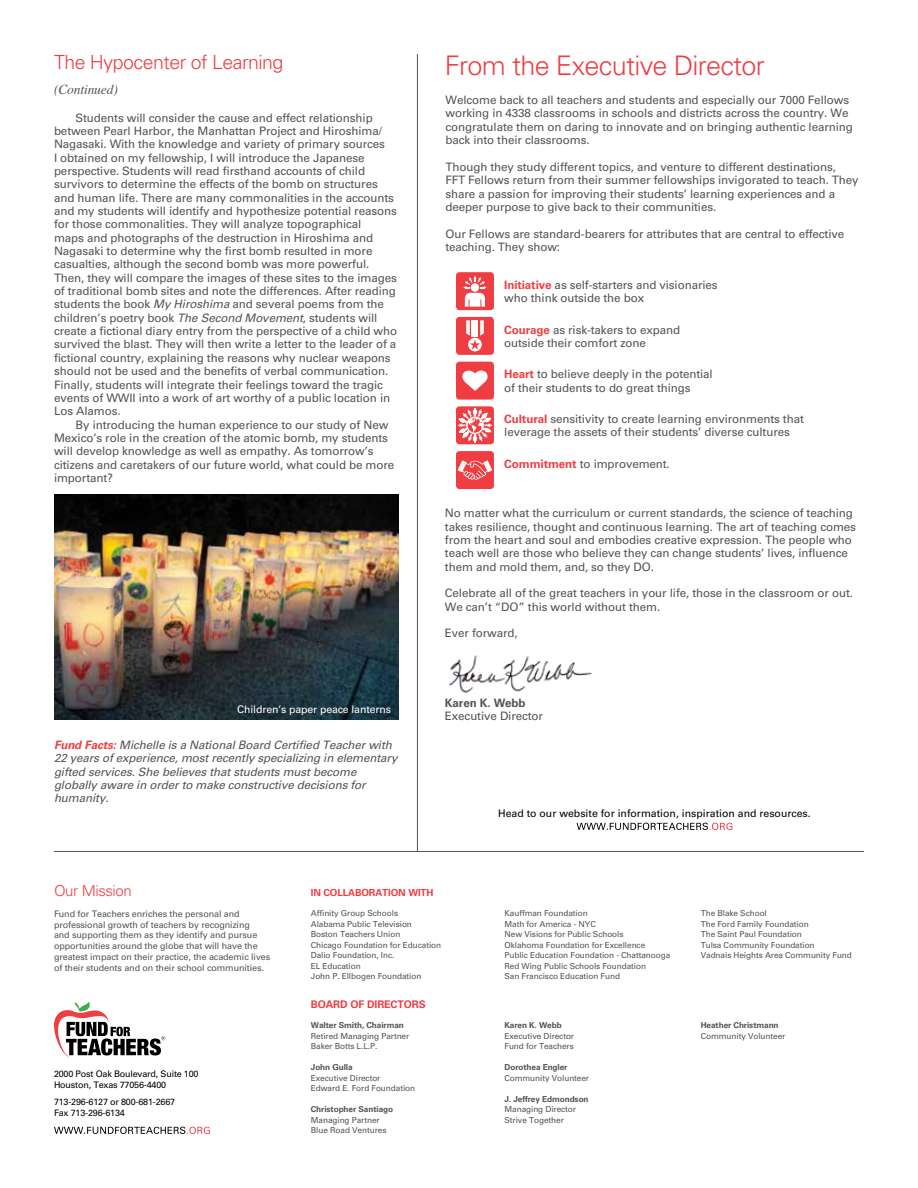
<style>
.page{position:relative;width:918px;height:1188px;background:#fff}
.page>*{position:absolute;margin:0;border:0;box-sizing:border-box;transform-origin:0 0}
.t1{font:300 27px "Univers 45";letter-spacing:-.025em;color:#ef3d42}
.t2{font:300 19.5px "Univers 45";letter-spacing:-.025em;color:#ef3d42}
.t3{font:300 15px "Univers 45";letter-spacing:-.025em;color:#ef3d42}
.t4{font:italic 13.5px "Times";letter-spacing:-.01em;color:#555453}
.t5{font:11.7px/13.4px "Univers 55 Roman";letter-spacing:-.01em;color:#555453}
.t6{font:italic 11.7px/13.4px "Univers 55";letter-spacing:-.01em;color:#555453}
.t7{font:700 11.7px "Univers 65";letter-spacing:-.01em;color:#555453}
.t8{font:10.5px "Univers 55 Roman";color:#000}
.t9{font:10.5px "Univers 55 Roman";letter-spacing:-.01em;color:#fff}
.t10{font:700 10.5px "Univers 65";letter-spacing:-.01em;color:#ef3d42}
.t11{font:700 9.75px "Univers 65";letter-spacing:-.01em;color:#ef3d42}
.t12{font:9px/10.8px "Univers 55 Roman";letter-spacing:-.01em;color:#555453}
.t13{font:9px/10.8px "Univers 55 Roman";letter-spacing:-.02em;color:#000}
.t14{font:8.25px/10.5px "Univers 55 Roman";letter-spacing:-.01em;color:#555453}
.t15{font:700 8.25px "Univers 65";letter-spacing:-.01em;color:#555453}
.s1{font-family:"Univers 55";font-style:italic}
.s2{font-family:"Univers 65";font-weight:700;color:#ef3d42}
.s3{font-family:"Univers 65";font-weight:700;color:#ef3e42}
</style>
<div class="page">
<div style="left:456px;top:451px;width:38px;height:38px;background:#ef3d42;border-radius:4px"></div>
<svg style="left:458px;top:460px;width:34px;height:20px"></svg>
<img style="left:449px;top:655px;width:144px;height:38px">
<svg style="left:54px;top:1002px;width:111px;height:56px"></svg>
<svg style="left:54px;top:1127px;width:156px;height:7px"></svg>
<hr style="left:417px;top:54px;width:1px;height:797px;background:#555453">
<hr style="left:54px;top:851px;width:810px;height:1px;background:#555453">
<svg style="left:577px;top:823px;width:155px;height:7px"></svg>
<img style="left:54px;top:495px;width:345px;height:225px">
<div style="left:456px;top:317px;width:38px;height:38px;background:#ef3d42;border-radius:4px"></div>
<svg style="left:466px;top:320px;width:18px;height:31px"></svg>
<div style="left:456px;top:362px;width:38px;height:38px;background:#ef3d42;border-radius:4px"></div>
<svg style="left:462px;top:371px;width:26px;height:20px"></svg>
<div style="left:456px;top:272px;width:38px;height:38px;background:#ef3d42;border-radius:4px"></div>
<svg style="left:463px;top:276px;width:24px;height:31px"></svg>
<div style="left:456px;top:406px;width:38px;height:38px;background:#ef3d42;border-radius:4px"></div>
<svg style="left:458px;top:408px;width:34px;height:34px"></svg>
<h2 class="t2" style="left:54px;top:51px;width:231px">The Hypocenter of Learning</h2>
<p class="t5" style="left:54px;top:111px;width:345px;text-indent:22px">Students will consider the cause and effect relationship between Pearl Harbor, the Manhattan Project and Hiroshima/ Nagasaki. With the knowledge and variety of primary sources<br>I obtained on my fellowship, I will introduce the Japanese perspective. Students will read firsthand accounts of child survivors to determine the effects of the bomb on structures and human life. There are many commonalities in the accounts and my students will identify and hypothesize potential reasons for those commonalities. They will analyze topographical<br>maps and photographs of the destruction in Hiroshima and Nagasaki to determine why the first bomb resulted in more casualties, although the second bomb was more powerful.<br>Then, they will compare the images of these sites to the images of traditional bomb sites and note the differences. After reading students the book <span class="s1">My Hiroshima</span> and several poems from the children’s poetry book <span class="s1">The Second Movement</span>, students will create a fictional diary entry from the perspective of a child who survived the blast. They will then write a letter to the leader of a fictional country, explaining the reasons why nuclear weapons should not be used and the benefits of verbal communication.<br>Finally, students will integrate their feelings toward the tragic events of WWII into a work of art worthy of a public location in Los Alamos.</p>
<p class="t5" style="left:54px;top:418px;width:342px;text-indent:22px">By introducing the human experience to our study of New Mexico’s role in the creation of the atomic bomb, my students will develop knowledge as well as empathy. As tomorrow’s citizens and caretakers of our future world, what could be more important?</p>
<p class="t4" style="left:54px;top:78px;width:65px">(Continued)</p>
<p class="t9" style="left:237px;top:703px;width:155px">Children’s paper peace lanterns</p>
<p class="t6" style="left:54px;top:738px;width:345px"><span class="s2">Fund Facts:</span> Michelle is a National Board Certified Teacher with 22 years of experience, most recently specializing in elementary gifted services. She believes that students must become globally aware in order to make constructive decisions for humanity.</p>
<h1 class="t1" style="left:445px;top:50px;width:322px">From the Executive Director</h1>
<p class="t5" style="left:445px;top:93px;width:409px">Welcome back to all teachers and students and especially our 7000 Fellows working in 4338 classrooms in schools and districts across the country. We congratulate them on daring to innovate and on bringing authentic learning back into their classrooms.</p>
<p class="t5" style="left:445px;top:160px;width:415px">Though they study different topics, and venture to different destinations, FFT Fellows return from their summer fellowships invigorated to teach. They share a passion for improving their students’ learning experiences and a deeper purpose to give back to their communities.</p>
<p class="t5" style="left:445px;top:227px;width:400px">Our Fellows are standard-bearers for attributes that are central to effective teaching. They show:</p>
<p class="t5" style="left:504px;top:278px;width:215px"><span class="s3">Initiative</span> as self-starters and visionaries who think outside the box</p>
<p class="t5" style="left:504px;top:323px;width:177px"><span class="s3">Courage</span> as risk-takers to expand outside their comfort zone</p>
<p class="t5" style="left:504px;top:368px;width:210px"><span class="s3">Heart</span> to believe deeply in the potential of their students to do great things</p>
<p class="t5" style="left:504px;top:412px;width:301px"><span class="s3">Cultural</span> sensitivity to create learning environments that leverage the assets of their students’ diverse cultures</p>
<p class="t5" style="left:504px;top:457px;width:167px"><span class="s3">Commitment</span> to improvement.</p>
<p class="t5" style="left:445px;top:506px;width:413px">No matter what the curriculum or current standards, the science of teaching takes resilience, thought and continuous learning. The art of teaching comes from the heart and soul and embodies creative expression. The people who teach well are those who believe they can change students’ lives, influence them and mold them, and, so they DO.</p>
<p class="t5" style="left:445px;top:587px;width:410px">Celebrate all of the great teachers in your life, those in the classroom or out.<br>We can’t “DO” this world without them.</p>
<p class="t5" style="left:445px;top:627px;width:74px">Ever forward,</p>
<p class="t7" style="left:445px;top:696px;width:82px">Karen K. Webb</p>
<p class="t5" style="left:445px;top:710px;width:100px">Executive Director</p>
<p class="t8" style="left:498px;top:807px;width:314px">Head to our website for information, inspiration and resources.</p>
<p class="t3" style="left:54px;top:881px;width:79px">Our Mission</p>
<p class="t12" style="left:54px;top:908px;width:218px">Fund for Teachers enriches the personal and professional growth of teachers by recognizing<br>and supporting them as they identify and pursue opportunities around the globe that will have the greatest impact on their practice, the academic lives of their students and on their school communities.</p>
<p class="t13" style="left:54px;top:1068px;width:146px">2000 Post Oak Boulevard, Suite 100<br>Houston, Texas 77056-4400</p>
<p class="t13" style="left:54px;top:1097px;width:123px">713-296-6127 or 800-681-2667<br>Fax 713-296-6134</p>
<p class="t11" style="left:311px;top:886px;width:124px">IN COLLABORATION WITH</p>
<p class="t14" style="left:311px;top:908px;width:132px">Affinity Group Schools<br>Alabama Public Television<br>Boston Teachers Union<br>Chicago Foundation for Education<br>Dalio Foundation, Inc.<br>EL Education<br>John P. Ellbogen Foundation</p>
<p class="t14" style="left:505px;top:908px;width:167px">Kauffman Foundation<br>Math for America - NYC<br>New Visions for Public Schools<br>Oklahoma Foundation for Excellence<br>Public Education Foundation - Chattanooga<br>Red Wing Public Schools Foundation<br>San Francisco Education Fund</p>
<p class="t14" style="left:701px;top:908px;width:153px">The Blake School<br>The Ford Family Foundation<br>The Saint Paul Foundation<br>Tulsa Community Foundation<br>Vadnais Heights Area Community Fund</p>
<p class="t10" style="left:311px;top:998px;width:116px">BOARD OF DIRECTORS</p>
<p class="t15" style="left:311px;top:1021px;width:95px">Walter Smith, Chairman</p>
<p class="t14" style="left:311px;top:1031px;width:100px">Retired Managing Partner<br>Baker Botts L.L.P.</p>
<p class="t15" style="left:311px;top:1063px;width:43px">John Gulla</p>
<p class="t14" style="left:311px;top:1073px;width:106px">Executive Director<br>Edward E. Ford Foundation</p>
<p class="t15" style="left:311px;top:1105px;width:84px">Christopher Santiago</p>
<p class="t14" style="left:311px;top:1115px;width:77px">Managing Partner<br>Blue Road Ventures</p>
<p class="t15" style="left:505px;top:1021px;width:59px">Karen K. Webb</p>
<p class="t14" style="left:505px;top:1031px;width:71px">Executive Director<br>Fund for Teachers</p>
<p class="t15" style="left:505px;top:1063px;width:65px">Dorothea Engler</p>
<p class="t14" style="left:505px;top:1073px;width:86px">Community Volunteer</p>
<p class="t15" style="left:505px;top:1094px;width:86px">J. Jeffrey Edmondson</p>
<p class="t14" style="left:505px;top:1104px;width:73px">Managing Director<br>Strive Together</p>
<p class="t15" style="left:701px;top:1021px;width:79px">Heather Christmann</p>
<p class="t14" style="left:701px;top:1031px;width:86px">Community Volunteer</p>
</div>
